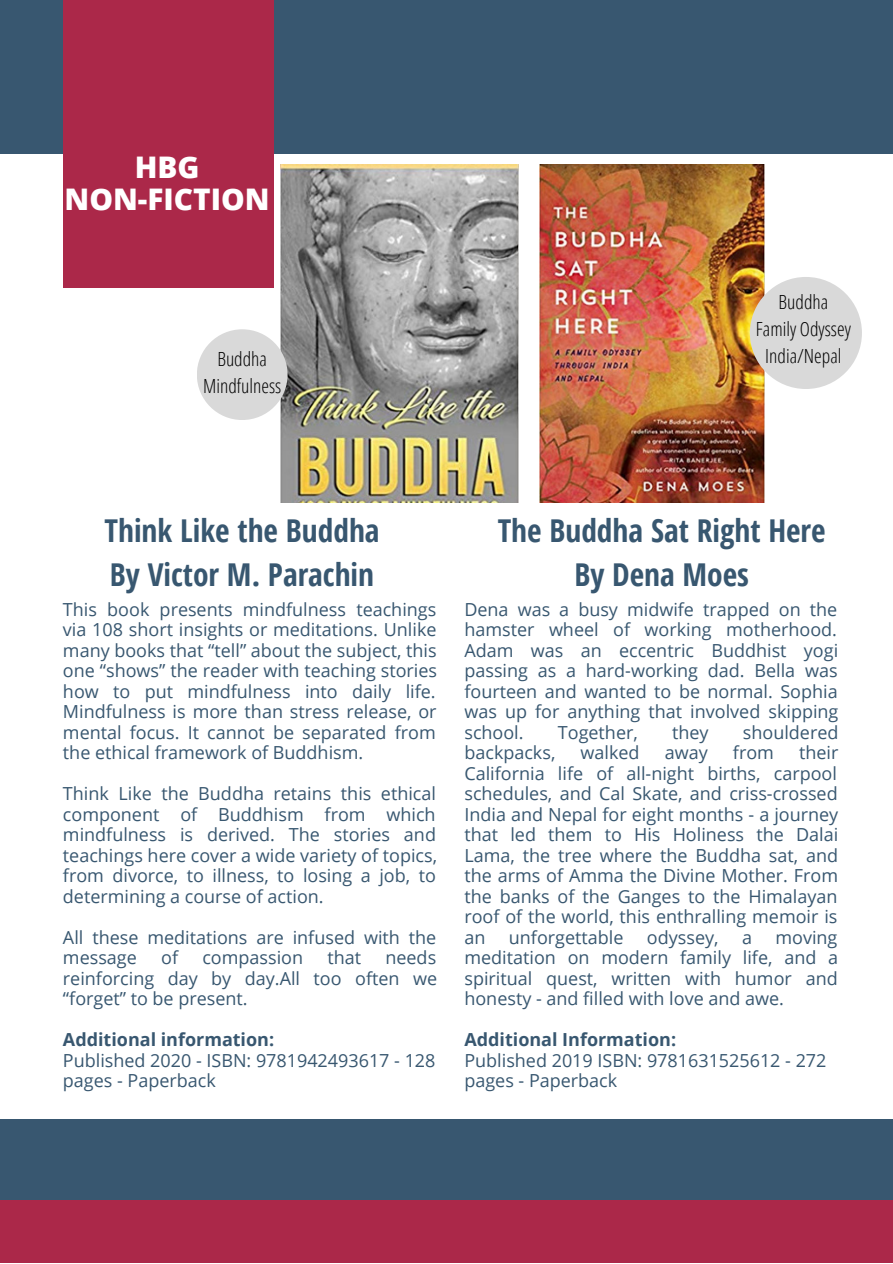
<style>
.page{position:relative;width:893px;height:1264px;background:#fff}
.page>*{position:absolute;margin:0;border:0;box-sizing:border-box;transform-origin:0 0}
.t1{font:700 31.5px/43.8px "Open Sans Condensed";color:#385770}
.t2{font:800 29.7px/31.5px "Open Sans";color:#fff;text-align:center}
.t3{font:300 19.5px/27px "Open Sans Condensed";color:#000;text-align:center}
.t4{font:18px/20.5px "Open Sans";color:#385770;text-align:justify}
.t5{font:700 18px "Open Sans";color:#385770}
</style>
<div class="page">
<div style="left:0;top:0;width:892px;height:153px;background:#385770"></div>
<div style="left:63px;top:0;width:210px;height:288px;background:#ab2849"></div>
<div style="left:0;top:1119px;width:892px;height:143px;background:#385770"></div>
<div style="left:0;top:1199px;width:892px;height:63px;background:#ab2849"></div>
<img style="left:280px;top:165px;width:238px;height:337px">
<img style="left:539px;top:165px;width:225px;height:337px">
<div style="left:197px;top:329px;width:90px;height:91px;background:#d9d9d9;border-radius:50%"></div>
<div style="left:749px;top:277px;width:112px;height:112px;background:#d9d9d9;border-radius:50%"></div>
<h2 class="t2" style="left:65px;top:151px;width:206px">HBG<br>NON-FICTION</h2>
<p class="t3" style="left:203px;top:345px;width:80px">Buddha<br>Mindfulness</p>
<p class="t3" style="left:755px;top:288px;width:96px">Buddha<br>Family Odyssey<br>India/Nepal</p>
<h1 class="t1" style="left:104px;top:508px;width:276px">Think Like the Buddha<br>By Victor M. Parachin</h1>
<p class="t4" style="left:63px;top:598px;width:375px">This book presents mindfulness teachings via 108 short insights or meditations. Unlike many books that “tell” about the subject, this one “shows” the reader with teaching stories how to put mindfulness into daily life.<br>Mindfulness is more than stress release, or mental focus. It cannot be separated from the ethical framework of Buddhism.</p>
<p class="t4" style="left:63px;top:782px;width:375px">Think Like the Buddha retains this ethical component of Buddhism from which mindfulness is derived. The stories and teachings here cover a wide variety of topics, from divorce, to illness, to losing a job, to determining a course of action.</p>
<p class="t4" style="left:63px;top:926px;width:375px">All these meditations are infused with the message</p>
<p class="t4" style="left:161px;top:946px;width:18px">of</p>
<p class="t4" style="left:202px;top:946px;width:102px">compassion</p>
<p class="t4" style="left:327px;top:946px;width:35px">that</p>
<p class="t4" style="left:63px;top:946px;width:375px;text-indent:322px">needs reinforcing day by day.All too often we “forget” to be present.</p>
<p class="t5" style="left:63px;top:1026px;width:213px">Additional information:</p>
<p class="t4" style="left:63px;top:1049px;width:374px">Published 2020 - ISBN: 9781942493617 - 128 pages - Paperback</p>
<h1 class="t1" style="left:497px;top:508px;width:329px;text-align:center">The Buddha Sat Right Here<br>By Dena Moes</h1>
<p class="t4" style="left:464px;top:598px;width:375px">Dena was a busy midwife trapped on the hamster wheel of working motherhood.<br>Adam was an eccentric Buddhist yogi passing as a hard-working dad. Bella was fourteen and wanted to be normal. Sophia was up for anything that involved skipping school.</p>
<p class="t4" style="left:558px;top:721px;width:81px">Together,</p>
<p class="t4" style="left:672px;top:721px;width:38px">they</p>
<p class="t4" style="left:742px;top:721px;width:97px">shouldered</p>
<p class="t4" style="left:464px;top:741px;width:92px">backpacks,</p>
<p class="t4" style="left:580px;top:741px;width:61px">walked</p>
<p class="t4" style="left:664px;top:741px;width:44px">away</p>
<p class="t4" style="left:733px;top:741px;width:42px">from</p>
<p class="t4" style="left:464px;top:741px;width:375px;text-indent:334px">their California life of all-night births, carpool schedules, and Cal Skate, and criss-crossed India and Nepal for eight months - a journey that led them to His Holiness the Dalai Lama, the tree where the Buddha sat, and the arms of Amma the Divine Mother. From the banks of the Ganges to the Himalayan roof of the world, this enthralling memoir is an</p>
<p class="t4" style="left:509px;top:926px;width:116px">unforgettable</p>
<p class="t4" style="left:647px;top:926px;width:73px">odyssey,</p>
<p class="t4" style="left:742px;top:926px;width:11px">a</p>
<p class="t4" style="left:464px;top:926px;width:375px;text-indent:311px">moving meditation on modern family life, and a spiritual quest, written with humor and honesty - and filled with love and awe.</p>
<p class="t5" style="left:464px;top:1026px;width:213px">Additional Information:</p>
<p class="t4" style="left:464px;top:1049px;width:363px">Published 2019 ISBN: 9781631525612 - 272 pages - Paperback</p>
</div>
